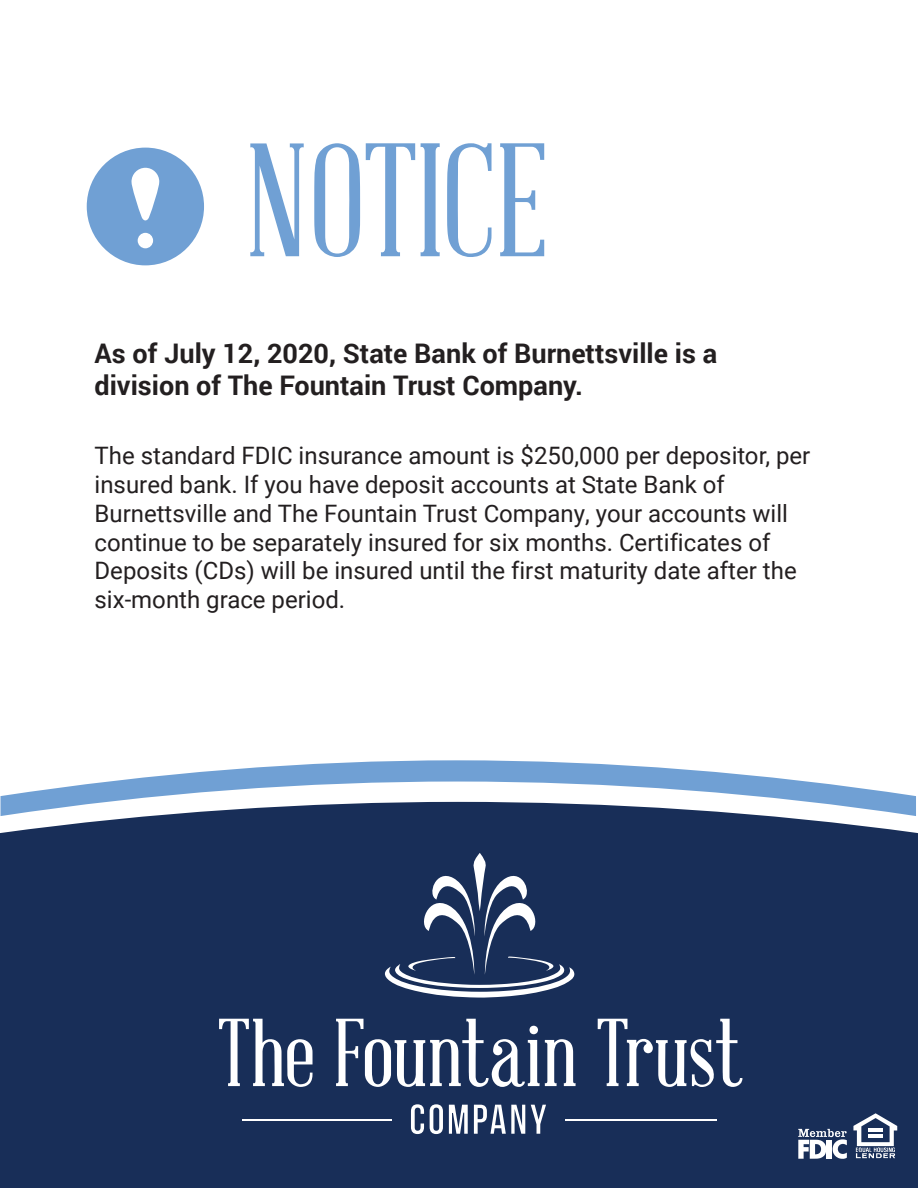
<style>
.page{position:relative;width:918px;height:1188px;background:#fff}
.page>*{position:absolute;margin:0;border:0;box-sizing:border-box;transform-origin:0 0}
.t1{font:157.95px "Abraham Lincoln";color:#70a0d4}
.t2{font:700 27px/32.4px "Roboto";color:#231f20}
.t3{font:24px/28.8px "Roboto";color:#231f20}
</style>
<div class="page">
<svg style="left:0;top:760px;width:916px;height:42px"></svg>
<div style="left:0;top:802px;width:918px;height:386px;background:#182e58"></div>
<svg style="left:411px;top:1104px;width:13px;height:30px"></svg>
<svg style="left:430px;top:1104px;width:13px;height:30px"></svg>
<svg style="left:449px;top:1105px;width:19px;height:29px"></svg>
<svg style="left:474px;top:1105px;width:51px;height:29px"></svg>
<svg style="left:531px;top:1105px;width:15px;height:29px"></svg>
<svg style="left:219px;top:1019px;width:94px;height:68px"></svg>
<svg style="left:336px;top:1019px;width:240px;height:68px"></svg>
<svg style="left:598px;top:1019px;width:144px;height:68px"></svg>
<hr style="left:565px;top:1119px;width:151px;height:2px;background:#fff">
<hr style="left:243px;top:1119px;width:149px;height:2px;background:#fff">
<svg style="left:385px;top:853px;width:190px;height:145px;background:#3c4e72"></svg>
<svg style="left:853px;top:1113px;width:44px;height:45px"></svg>
<svg style="left:798px;top:1129px;width:49px;height:30px"></svg>
<svg style="left:87px;top:148px;width:117px;height:117px"></svg>
<h1 class="t1" style="left:246px;top:119px;width:305px">NOTICE</h1>
<p class="t2" style="left:95px;top:336px;width:624px">As of July 12, 2020, State Bank of Burnettsville is a division of The Fountain Trust Company.</p>
<p class="t3" style="left:95px;top:440px;width:717px">The standard FDIC insurance amount is $250,000 per depositor, per insured bank. If you have deposit accounts at State Bank of Burnettsville and The Fountain Trust Company, your accounts will continue to be separately insured for six months. Certificates of Deposits (CDs) will be insured until the first maturity date after the six-month grace period.</p>
</div>
